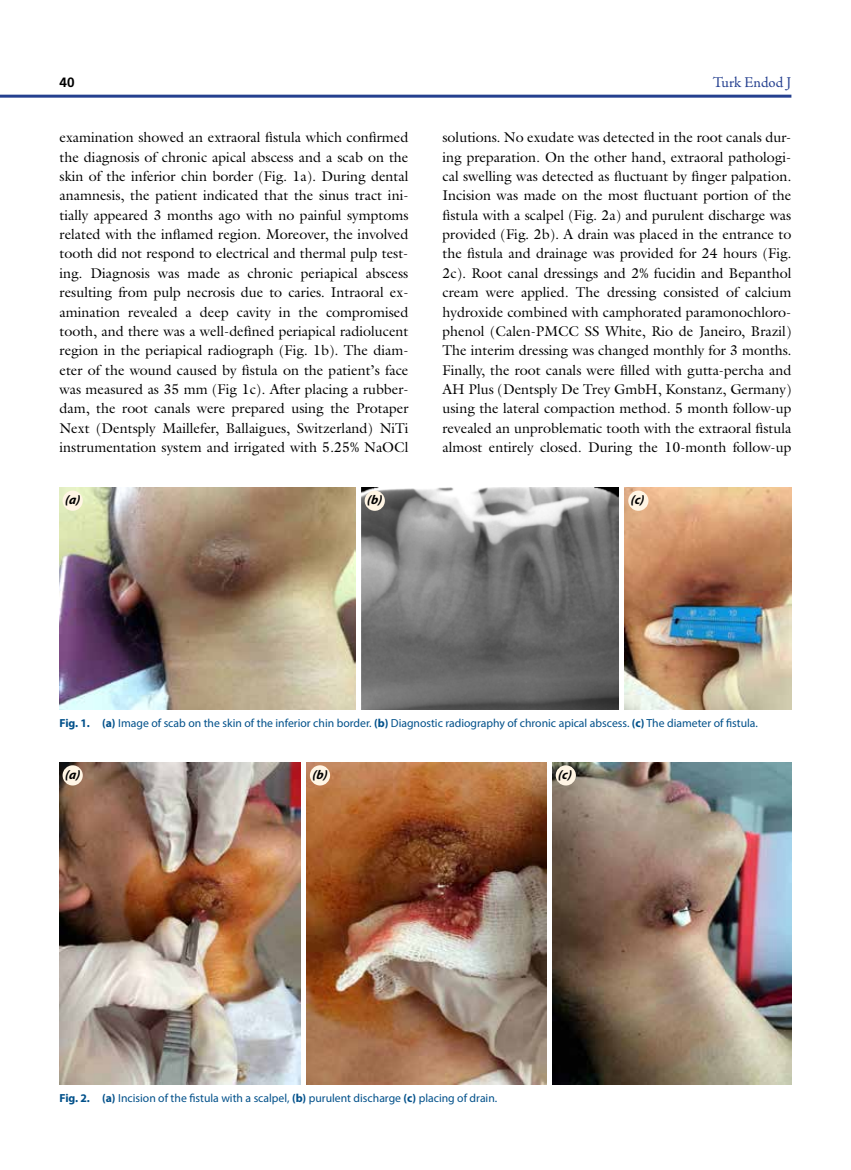
<style>
.page{position:relative;width:851px;height:1170px;background:#fff}
.page>*{position:absolute;margin:0;border:0;box-sizing:border-box;transform-origin:0 0}
.t1{font:15px "Adobe Jenson Pro";letter-spacing:-.005em;color:#25408f}
.t2{font:14.25px/19.4px "Galliard Normal Tr";color:#000;text-align:justify}
.t3{font:13.5px "Frutiger Bold Tr";color:#000}
.t4{font:italic 700 12.75px "Myriad Pro";color:#000}
.t5{font:11.7px "Myriad Pro";color:#00508a}
.s1{font-weight:700}
</style>
<div class="page">
<hr style="left:0;top:95px;width:791px;height:3px;background:#25408f">
<img style="left:60px;top:487px;width:295px;height:222px">
<img style="left:361px;top:487px;width:257px;height:222px">
<img style="left:624px;top:487px;width:167px;height:222px">
<img style="left:60px;top:762px;width:240px;height:322px">
<img style="left:306px;top:762px;width:240px;height:322px">
<img style="left:552px;top:762px;width:239px;height:322px">
<div style="left:63px;top:490px;width:20px;height:21px;background:#fff5e4;border-radius:50%"></div>
<div style="left:63px;top:765px;width:20px;height:20px;background:#fff5e4;border-radius:50%"></div>
<div style="left:310px;top:765px;width:20px;height:20px;background:#fff5e4;border-radius:50%"></div>
<div style="left:555px;top:765px;width:21px;height:20px;background:#fff5e4;border-radius:50%"></div>
<div style="left:364px;top:490px;width:21px;height:21px;background:#fff5e4;border-radius:50%"></div>
<div style="left:628px;top:490px;width:20px;height:21px;background:#fff5e4;border-radius:50%"></div>
<p class="t3" style="left:60px;top:74px;width:17px">40</p>
<p class="t1" style="left:712px;top:74px;width:80px">Turk Endod J</p>
<p class="t2" style="left:60px;top:127px;width:350px">examination showed an extraoral fistula which confirmed the diagnosis of chronic apical abscess and a scab on the skin of the inferior chin border (Fig. 1a). During dental anamnesis, the patient indicated that the sinus tract ini&shy;tially appeared 3 months ago with no painful symptoms related with the inflamed region. Moreover, the involved tooth did not respond to electrical and thermal pulp test&shy;ing. Diagnosis was made as chronic periapical abscess resulting from pulp necrosis due to caries. Intraoral ex&shy;amination revealed a deep cavity in the compromised tooth, and there was a well-defined periapical radiolucent region in the periapical radiograph (Fig. 1b). The diam&shy;eter of the wound caused by fistula on the patient’s face was measured as 35 mm (Fig 1c). After placing a rubber&shy;dam, the root canals were prepared using the Protaper Next (Dentsply Maillefer, Ballaigues, Switzerland) NiTi instrumentation system and irrigated with 5.25% NaOCl</p>
<p class="t2" style="left:442px;top:127px;width:350px">solutions. No exudate was detected in the root canals dur&shy;ing preparation. On the other hand, extraoral pathologi&shy;cal swelling was detected as fluctuant by finger palpation.<br>Incision was made on the most fluctuant portion of the fistula with a scalpel (Fig. 2a) and purulent discharge was provided (Fig. 2b). A drain was placed in the entrance to the fistula and drainage was provided for 24 hours (Fig.<br>2c). Root canal dressings and 2% fucidin and Bepanthol cream were applied. The dressing consisted of calcium hydroxide combined with camphorated paramonochloro&shy;phenol (Calen-PMCC SS White, Rio de Janeiro, Brazil)<br>The interim dressing was changed monthly for 3 months.<br>Finally, the root canals were filled with gutta-percha and AH Plus (Dentsply De Trey GmbH, Konstanz, Germany) using the lateral compaction method. 5 month follow-up revealed an unproblematic tooth with the extraoral fistula almost entirely closed. During the 10-month follow-up</p>
<p class="t4" style="left:65px;top:491px;width:17px">(a)</p>
<p class="t4" style="left:367px;top:491px;width:17px">(b)</p>
<p class="t4" style="left:630px;top:491px;width:15px">(c)</p>
<p class="t5" style="left:60px;top:715px;width:699px"><span class="s1">Fig. 1. (a)</span> Image of scab on the skin of the inferior chin border. <span class="s1">(b)</span> Diagnostic radiography of chronic apical abscess. <span class="s1">(c)</span> The diameter of fistula.</p>
<p class="t4" style="left:65px;top:766px;width:17px">(a)</p>
<p class="t4" style="left:312px;top:766px;width:17px">(b)</p>
<p class="t4" style="left:557px;top:766px;width:15px">(c)</p>
<p class="t5" style="left:60px;top:1090px;width:439px"><span class="s1">Fig. 2. (a)</span> Incision of the fistula with a scalpel, <span class="s1">(b)</span> purulent discharge <span class="s1">(c)</span> placing of drain.</p>
</div>
